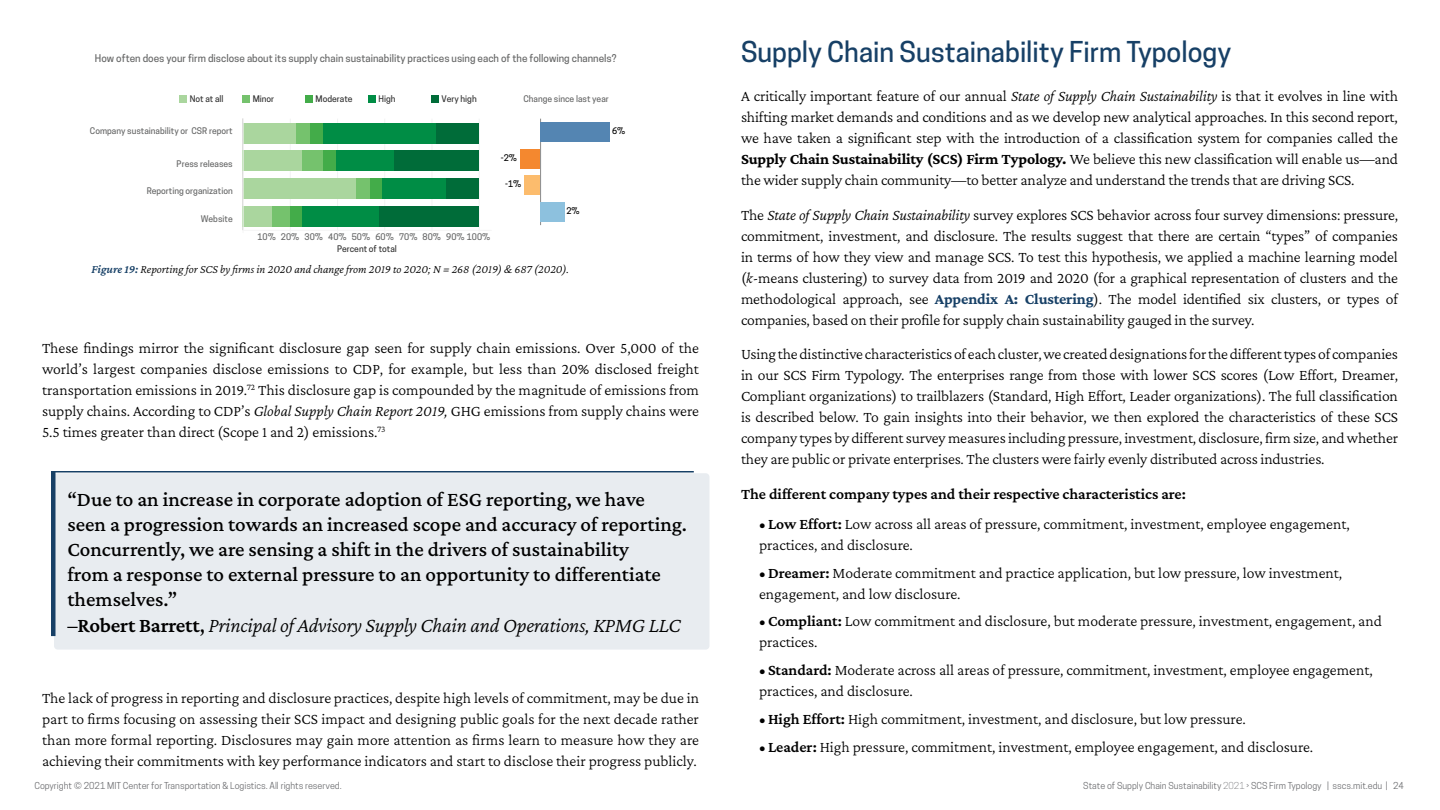
<style>
.page{position:relative;width:1440px;height:810px;background:#fff}
.page>*{position:absolute;margin:0;border:0;box-sizing:border-box;transform-origin:0 0}
.Lower_Subsection{font:500 27px "Cooper Hewitt";color:#174066}
.Pull_Quotes{font:500 21px/25.2px "Crimson Pro";color:#000}
.Justified_Paragraph{font:300 15.75px/21px "Crimson Pro";color:#000;text-align:justify}
.Justified_Paragraph-2{font:600 15.75px "Crimson Pro";color:#000}
.t1{font:italic 300 12px "Crimson Pro";color:#000}
.t2{font:500 10.05px "Cooper Hewitt";color:#666767}
.Bread_Crumbs{font:9px "Cooper Hewitt";color:#6d6e71}
.t3{font:500 8.55px/12.1px "Cooper Hewitt";color:#666767}
.t4{font:500 8.55px "Cooper Hewitt";color:#333}
.t5{font:500 8.55px "Cooper Hewitt";color:#000}
.s1{color:#333}
.s2{font-weight:600;color:#174066}
.s3{font-style:italic}
.s4{font-weight:600}
.s5{font-weight:300;font-style:italic}
.s6{font-weight:700}
.s7{font-weight:700;color:#174066}
.s8{font-weight:300}
</style>
<div class="page">
<hr style="left:290px;top:119px;width:1px;height:111px;background:#f2f3f3">
<hr style="left:337px;top:119px;width:1px;height:111px;background:#f2f3f3">
<hr style="left:385px;top:119px;width:1px;height:111px;background:#f2f3f3">
<hr style="left:432px;top:119px;width:1px;height:111px;background:#f2f3f3">
<hr style="left:479px;top:119px;width:1px;height:111px;background:#f2f3f3">
<div style="left:243px;top:206px;width:29px;height:21px;background:#aad69e"></div>
<div style="left:243px;top:178px;width:114px;height:21px;background:#aad69e"></div>
<div style="left:243px;top:150px;width:59px;height:21px;background:#aad69e"></div>
<div style="left:243px;top:123px;width:53px;height:20px;background:#aad69e"></div>
<div style="left:272px;top:206px;width:19px;height:21px;background:#75c26d"></div>
<div style="left:357px;top:178px;width:14px;height:21px;background:#75c26d"></div>
<div style="left:302px;top:150px;width:21px;height:21px;background:#75c26d"></div>
<div style="left:296px;top:123px;width:14px;height:20px;background:#75c26d"></div>
<div style="left:291px;top:206px;width:12px;height:21px;background:#43ac49"></div>
<div style="left:371px;top:178px;width:11px;height:21px;background:#43ac49"></div>
<div style="left:323px;top:150px;width:13px;height:21px;background:#43ac49"></div>
<div style="left:310px;top:123px;width:14px;height:20px;background:#43ac49"></div>
<div style="left:303px;top:206px;width:77px;height:21px;background:#008d45"></div>
<div style="left:382px;top:178px;width:64px;height:21px;background:#008d45"></div>
<div style="left:336px;top:150px;width:58px;height:21px;background:#008d45"></div>
<div style="left:324px;top:123px;width:112px;height:20px;background:#008d45"></div>
<div style="left:380px;top:206px;width:99px;height:21px;background:#006c39"></div>
<div style="left:446px;top:178px;width:33px;height:21px;background:#006c39"></div>
<div style="left:394px;top:150px;width:85px;height:21px;background:#006c39"></div>
<div style="left:436px;top:123px;width:43px;height:20px;background:#006c39"></div>
<hr style="left:243px;top:230px;width:248px;height:1px;background:#f5f5f5">
<hr style="left:243px;top:119px;width:1px;height:111px;background:#f5f5f5">
<div style="left:180px;top:95px;width:7px;height:8px;background:#aad69e"></div>
<div style="left:243px;top:95px;width:7px;height:8px;background:#75c26d"></div>
<div style="left:306px;top:95px;width:7px;height:8px;background:#43ac49"></div>
<div style="left:369px;top:95px;width:7px;height:8px;background:#008d45"></div>
<div style="left:432px;top:95px;width:7px;height:8px;background:#006c39"></div>
<hr style="left:540px;top:119px;width:1px;height:106px;background:#898989">
<div style="left:540px;top:202px;width:24px;height:20px;background:#8dc1de"></div>
<div style="left:525px;top:175px;width:15px;height:20px;background:#fcbc6d"></div>
<div style="left:520px;top:149px;width:20px;height:20px;background:#f4882f"></div>
<div style="left:540px;top:122px;width:70px;height:20px;background:#5485b2"></div>
<div style="left:54px;top:473px;width:656px;height:177px;background:#e8ecf0;border-radius:4px"></div>
<div style="left:51px;top:471px;width:5px;height:165px;background:#174066"></div>
<hr style="left:51px;top:471px;width:643px;height:1px;background:#174066">
<p class="t2" style="left:95px;top:52px;width:523px">How often does your firm disclose about its supply chain sustainability practices using each of the following channels?</p>
<p class="t4" style="left:190px;top:94px;width:35px">Not at all</p>
<p class="t4" style="left:253px;top:94px;width:23px">Minor</p>
<p class="t4" style="left:316px;top:94px;width:38px">Moderate</p>
<p class="t4" style="left:379px;top:94px;width:18px">High</p>
<p class="t4" style="left:442px;top:94px;width:37px">Very high</p>
<p class="t3" style="left:90px;top:124px;width:144px">Company sustainability or CSR report</p>
<p class="t3" style="left:177px;top:157px;width:58px">Press releases</p>
<p class="t3" style="left:147px;top:185px;width:88px">Reporting organization</p>
<p class="t3" style="left:201px;top:213px;width:33px">Website</p>
<p class="t3" style="left:337px;top:231px;width:155px;text-indent:-80px">10% 20% 30% 40% 50% 60% 70% 80% 90% 100%<br><span class="s1">Percent of total</span></p>
<p class="t3" style="left:524px;top:93px;width:87px">Change since last year</p>
<p class="t5" style="left:501px;top:153px;width:18px">-2%</p>
<p class="t5" style="left:505px;top:179px;width:18px">-1%</p>
<p class="t5" style="left:567px;top:206px;width:15px">2%</p>
<p class="t5" style="left:612px;top:126px;width:15px">6%</p>
<p class="t1" style="left:92px;top:262px;width:479px"><span class="s2">Figure 19:</span> Reporting for SCS by firms in 2020 and change from 2019 to 2020; N = 268 (2019) &amp; 687 (2020).</p>
<p class="Justified_Paragraph" style="left:42px;top:337px;width:659px">These findings mirror the significant disclosure gap seen for supply chain emissions. Over 5,000 of the world’s largest companies disclose emissions to CDP, for example, but less than 20% disclosed freight transportation emissions in 2019.<sup>72</sup> This disclosure gap is compounded by the magnitude of emissions from supply chains. According to CDP’s <span class="s3">Global Supply Chain Report 2019,</span> GHG emissions from supply chains were 5.5 times greater than direct (Scope 1 and 2) emissions.<sup>73</sup></p>
<p class="Pull_Quotes" style="left:68px;top:486px;width:621px">“Due to an increase in corporate adoption of ESG reporting, we have seen a progression towards an increased scope and accuracy of reporting.<br>Concurrently, we are sensing a shift in the drivers of sustainability<br>from a response to external pressure to an opportunity to differentiate themselves.”<br><span class="s4">–Robert Barrett</span>, <span class="s5">Principal of Advisory Supply Chain and Operations, KPMG LLC</span></p>
<p class="Justified_Paragraph" style="left:42px;top:687px;width:659px">The lack of progress in reporting and disclosure practices, despite high levels of commitment, may be due in part to firms focusing on assessing their SCS impact and designing public goals for the next decade rather than more formal reporting. Disclosures may gain more attention as firms learn to measure how they are achieving their commitments with key performance indicators and start to disclose their progress publicly.</p>
<p class="Bread_Crumbs" style="left:34px;top:780px;width:309px">Copyright © 2021 MIT Center for Transportation &amp; Logistics. All rights reserved.</p>
<p class="Lower_Subsection" style="left:741px;top:36px;width:492px">Supply Chain Sustainability Firm Typology</p>
<p class="Justified_Paragraph" style="left:741px;top:85px;width:659px">A critically important feature of our annual <span class="s3">State of Supply Chain Sustainability</span> is that it evolves in line with shifting market demands and conditions and as we develop new analytical approaches. In this second report, we have taken a significant step with the introduction of a classification system for companies called the <span class="s6">Supply Chain Sustainability (SCS) Firm Typology.</span> We believe this new classification will enable us—and the wider supply chain community—to better analyze and understand the trends that are driving SCS.</p>
<p class="Justified_Paragraph" style="left:741px;top:204px;width:659px">The <span class="s3">State of Supply Chain Sustainability</span> survey explores SCS behavior across four survey dimensions: pressure, commitment, investment, and disclosure. The results suggest that there are certain “types” of companies in terms of how they view and manage SCS. To test this hypothesis, we applied a machine learning model (<span class="s3">k</span>-means clustering) to survey data from 2019 and 2020 (for a graphical representation of clusters and the methodological approach, see <span class="s7">Appendix A: Clustering</span>). The model identified six clusters, or types of companies, based on their profile for supply chain sustainability gauged in the survey.</p>
<p class="Justified_Paragraph" style="left:741px;top:343px;width:659px">Using the distinctive characteristics of each cluster, we created designations for the different types of companies in our SCS Firm Typology. The enterprises range from those with lower SCS scores (Low Effort, Dreamer, Compliant organizations) to trailblazers (Standard, High Effort, Leader organizations). The full classification is described below. To gain insights into their behavior, we then explored the characteristics of these SCS company types by different survey measures including pressure, investment, disclosure, firm size, and whether they are public or private enterprises. The clusters were fairly evenly distributed across industries.</p>
<p class="Justified_Paragraph-2" style="left:741px;top:484px;width:446px">The different company types and their respective characteristics are:</p>
<p class="Justified_Paragraph" style="left:759px;top:513px;width:592px">• <span class="s4">Low Effort:</span> Low across all areas of pressure, commitment, investment, employee engagement, practices, and disclosure.</p>
<p class="Justified_Paragraph" style="left:759px;top:562px;width:585px">• <span class="s4">Dreamer:</span> Moderate commitment and practice application, but low pressure, low investment, engagement, and low disclosure.</p>
<p class="Justified_Paragraph" style="left:759px;top:610px;width:625px">• <span class="s4">Compliant:</span> Low commitment and disclosure, but moderate pressure, investment, engagement, and practices.</p>
<p class="Justified_Paragraph" style="left:759px;top:659px;width:615px">• <span class="s4">Standard:</span> Moderate across all areas of pressure, commitment, investment, employee engagement, practices, and disclosure.</p>
<p class="Justified_Paragraph" style="left:759px;top:708px;width:488px">• <span class="s4">High Effort:</span> High commitment, investment, and disclosure, but low pressure.</p>
<p class="Justified_Paragraph" style="left:759px;top:736px;width:556px">• <span class="s4">Leader:</span> High pressure, commitment, investment, employee engagement, and disclosure.</p>
<p class="Bread_Crumbs" style="left:1083px;top:780px;width:322px">State of Supply Chain Sustainability <span class="s8">2021</span> › SCS Firm Typology | sscs.mit.edu | 24</p>
</div>
